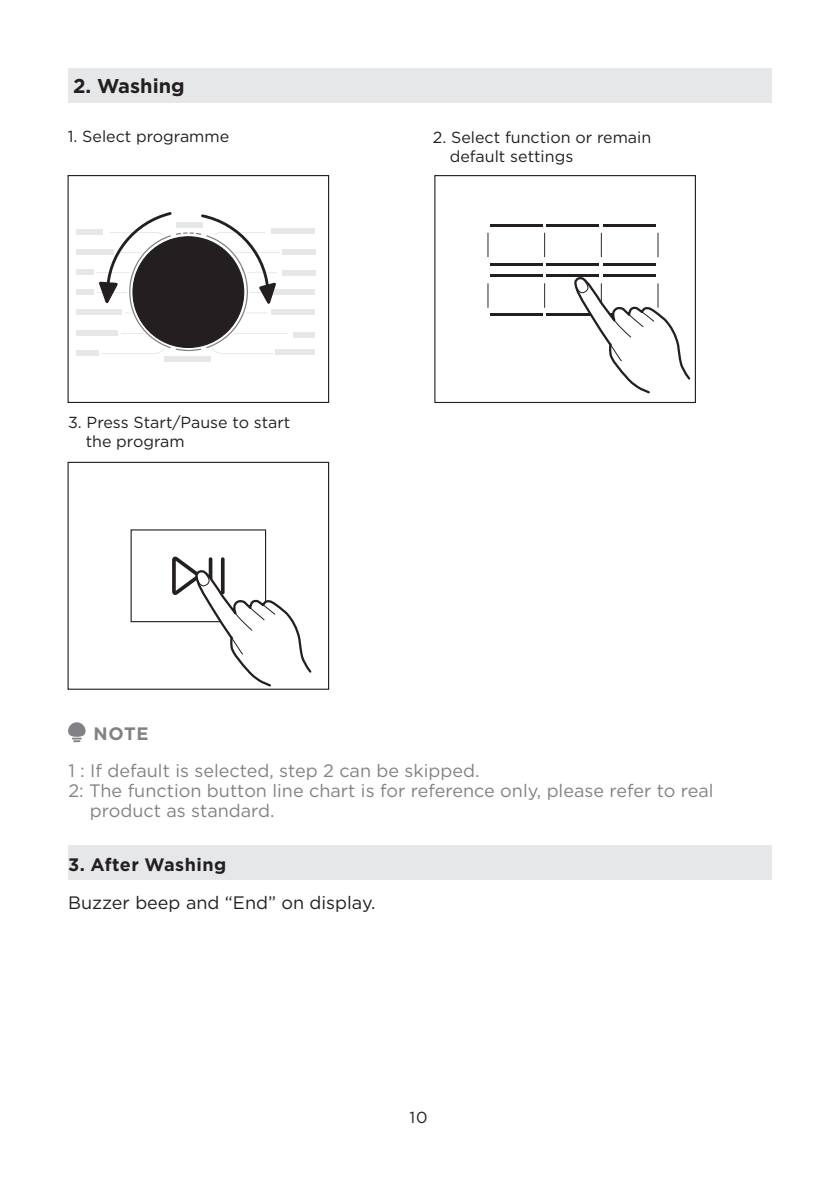
<style>
.page{position:relative;width:840px;height:1191px;background:#fff}
.page>*{position:absolute;margin:0;border:0;box-sizing:border-box;transform-origin:0 0}
.t1{font:700 20px "Gotham";color:#231f20}
.t2{font:18px "Gotham";color:#808285}
.t3{font:18px "Gotham";color:#231f20}
.t4{font:700 18px "Gotham";letter-spacing:.03em;color:#231f20}
.t5{font:700 18px "Gotham";color:#808285}
.t6{font:16px/19.2px "Gotham";color:#231f20}
.t7{font:16px "Gotham";color:#231f20}
</style>
<div class="page">
<div style="left:68px;top:845px;width:703px;height:34px;background:#e6e7e9"></div>
<div style="left:67px;top:462px;width:262px;height:228px;border:1px solid #231f20"></div>
<div style="left:67px;top:175px;width:262px;height:228px;border:1px solid #231f20"></div>
<div style="left:68px;top:68px;width:703px;height:34px;background:#e6e7e9"></div>
<div style="left:434px;top:175px;width:261px;height:228px;border:1px solid #231f20"></div>
<hr style="left:490px;top:275px;width:52px;height:2px;background:#231f20">
<hr style="left:546px;top:275px;width:53px;height:2px;background:#231f20">
<svg style="left:544px;top:283px;width:1px;height:25px"></svg>
<svg style="left:487px;top:283px;width:1px;height:25px"></svg>
<hr style="left:490px;top:313px;width:52px;height:3px;background:#231f20">
<hr style="left:546px;top:313px;width:53px;height:3px;background:#231f20">
<svg style="left:172px;top:556px;width:140px;height:131px"></svg>
<svg style="left:68px;top:722px;width:17px;height:20px"></svg>
<div style="left:76px;top:229px;width:27px;height:6px;background:#e6e7e9"></div>
<div style="left:76px;top:249px;width:37px;height:6px;background:#e6e7e9"></div>
<div style="left:76px;top:269px;width:17px;height:6px;background:#e6e7e9"></div>
<div style="left:76px;top:289px;width:17px;height:5px;background:#e6e7e9"></div>
<div style="left:76px;top:309px;width:46px;height:6px;background:#e6e7e9"></div>
<div style="left:76px;top:330px;width:41px;height:6px;background:#e6e7e9"></div>
<div style="left:76px;top:350px;width:23px;height:5px;background:#e6e7e9"></div>
<div style="left:164px;top:356px;width:47px;height:6px;background:#e6e7e9"></div>
<div style="left:276px;top:349px;width:39px;height:6px;background:#e6e7e9"></div>
<div style="left:293px;top:332px;width:22px;height:5px;background:#e6e7e9"></div>
<div style="left:271px;top:309px;width:44px;height:5px;background:#e6e7e9"></div>
<div style="left:271px;top:289px;width:44px;height:6px;background:#e6e7e9"></div>
<div style="left:282px;top:270px;width:33px;height:6px;background:#e6e7e9"></div>
<div style="left:282px;top:249px;width:33px;height:5px;background:#e6e7e9"></div>
<div style="left:271px;top:228px;width:44px;height:6px;background:#e6e7e9"></div>
<svg style="left:96px;top:212px;width:192px;height:141px"></svg>
<hr style="left:490px;top:224px;width:52px;height:2px;background:#231f20">
<hr style="left:603px;top:224px;width:52px;height:2px;background:#231f20">
<hr style="left:546px;top:224px;width:53px;height:2px;background:#231f20">
<svg style="left:574px;top:230px;width:122px;height:165px"></svg>
<svg style="left:544px;top:233px;width:1px;height:24px"></svg>
<svg style="left:487px;top:233px;width:1px;height:24px"></svg>
<hr style="left:490px;top:263px;width:52px;height:2px;background:#231f20">
<hr style="left:603px;top:263px;width:52px;height:2px;background:#231f20">
<hr style="left:546px;top:263px;width:53px;height:2px;background:#231f20">
<p class="t1" style="left:73px;top:78px;width:113px">2. Washing</p>
<p class="t6" style="left:68px;top:128px;width:163px">1. Select programme</p>
<p class="t6" style="left:449px;top:129px;width:203px;text-indent:-17px">2. Select function or remain default settings</p>
<p class="t6" style="left:86px;top:413px;width:206px;text-indent:-18px">3. Press Start/Pause to start the program</p>
<p class="t5" style="left:93px;top:727px;width:57px">NOTE</p>
<p class="t2" style="left:68px;top:763px;width:412px">1 : If default is selected, step 2 can be skipped.</p>
<p class="t2" style="left:68px;top:783px;width:646px">2: The function button line chart is for reference only, please refer to real</p>
<p class="t2" style="left:90px;top:803px;width:186px">product as standard.</p>
<p class="t4" style="left:68px;top:858px;width:160px">3. After Washing</p>
<p class="t3" style="left:68px;top:896px;width:309px">Buzzer beep and “End” on display.</p>
<p class="t7" style="left:409px;top:1110px;width:20px">10</p>
</div>
